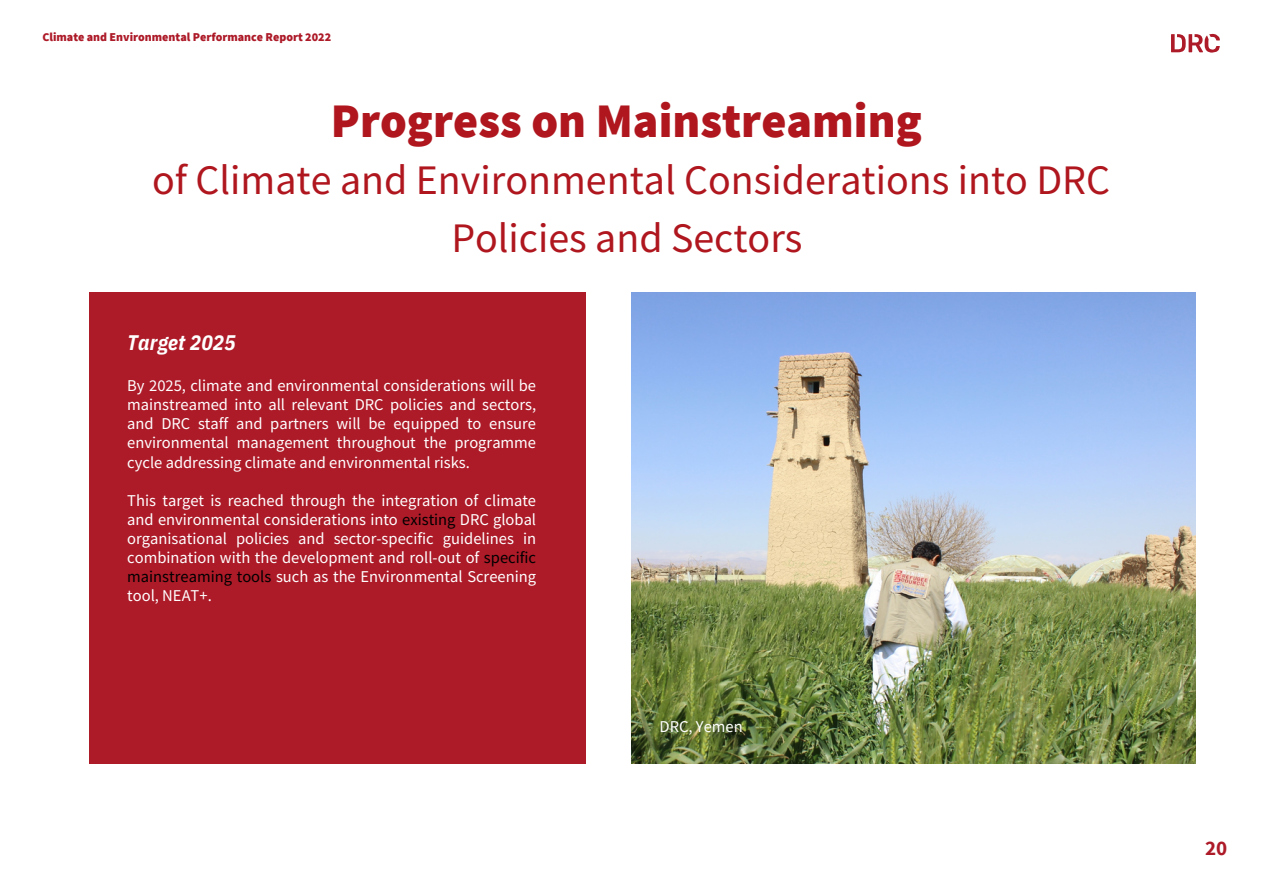
<style>
.page{position:relative;width:1263px;height:894px;background:#fff}
.page>*{position:absolute;margin:0;border:0;box-sizing:border-box;transform-origin:0 0}
.t1{font:900 48px "Source Sans Pro";color:#af161e}
.t2{font:42px/58.5px "Source Sans Pro";color:#af161e;text-align:center}
.t3{font:italic 700 21px "IBM Plex Sans Cond";letter-spacing:.01em;color:#fff}
.t4{font:700 21px "Source Sans Pro";color:#ad1a28}
.t5{font:16.5px/19px "Source Sans Pro";color:#fff;text-align:justify}
.t6{font:900 12px "Source Sans Pro";color:#ad1a28}
.s1{color:#000}
</style>
<div class="page">
<div style="left:89px;top:292px;width:497px;height:472px;background:#ad1a28"></div>
<svg style="left:1171px;top:34px;width:49px;height:19px"></svg>
<img style="left:631px;top:292px;width:565px;height:471px">
<p class="t6" style="left:42px;top:29px;width:290px">Climate and Environmental Performance Report 2022</p>
<p class="t1" style="left:331px;top:90px;width:592px">Progress on Mainstreaming</p>
<p class="t2" style="left:152px;top:149px;width:959px">of Climate and Environmental Considerations into DRC<br>Policies and Sectors</p>
<p class="t3" style="left:127px;top:328px;width:110px">Target 2025</p>
<p class="t5" style="left:127px;top:375px;width:410px">By 2025, climate and environmental considerations will be mainstreamed into all relevant DRC policies and sectors, and DRC staff and partners will be equipped to ensure environmental management throughout the programme cycle addressing climate and environmental risks.</p>
<p class="t5" style="left:127px;top:490px;width:410px">This target is reached through the integration of climate and environmental considerations into <span class="s1">existing</span> DRC global organisational policies and sector-specific guidelines in combination with the development and roll-out of <span class="s1">specific mainstreaming tools</span> such as the Environmental Screening tool, NEAT+.</p>
<p class="t5" style="left:659px;top:716px;width:85px">DRC, Yemen</p>
<p class="t4" style="left:1205px;top:833px;width:24px">20</p>
</div>
